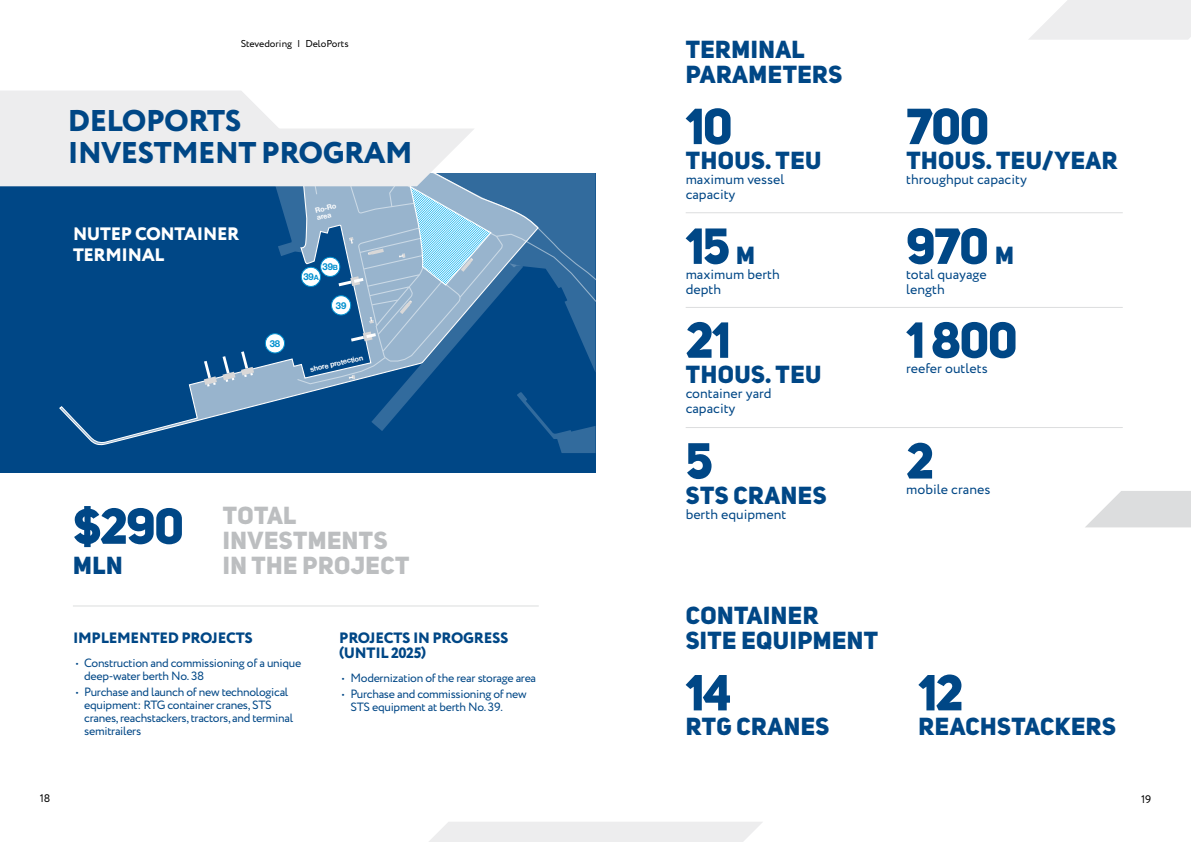
<style>
.page{position:relative;width:1191px;height:842px;background:#fff}
.page>*{position:absolute;margin:0;border:0;box-sizing:border-box;transform-origin:0 0}
.t1{font:50px "Uni Sans Heavy Caps";letter-spacing:-.03em;color:#004786}
.t2{font:800 30px/32px "Circe";letter-spacing:-.015em;color:#004786}
.t3{font:24.4px/24.9px "Uni Sans Heavy Caps";letter-spacing:.02em;color:#004786}
.t4{font:24.4px/24.9px "Uni Sans Heavy Caps";letter-spacing:.02em;color:#bcbec0}
.t5{font:800 18px/21.6px "Circe";letter-spacing:-.015em;color:#fff}
.t6{font:800 15px/15px "Circe";letter-spacing:-.015em;color:#004786}
.t7{font:14px/15px "Circe";color:#004786}
.t8{font:12px/13px "Circe";letter-spacing:-.025em;color:#004786}
.t9{font:11px "Circe";color:#000}
.t10{font:10px "Circe";color:#000}
.t11{font:700 9.6px "Helvetica Neue Cyr";letter-spacing:-.02em;color:#0090cf}
.t12{font:700 7.2px/7.6px "Helvetica Neue Cyr";color:#fff}
.s1{font-size:7.3px}
.s2{font-size:24.5px}
</style>
<div class="page">
<div style="left:0;top:173px;width:595px;height:300px;background:#004786"></div>
<svg style="left:0;top:91px;width:595px;height:362px"></svg>
<svg style="left:1029px;top:0;width:162px;height:40px"></svg>
<div style="left:429px;top:822px;width:333px;height:20px;background:#ededee"></div>
<svg style="left:1085px;top:491px;width:106px;height:36px"></svg>
<hr style="left:73px;top:606px;width:466px;height:1px;background:#dcddde">
<hr style="left:685px;top:212px;width:437px;height:1px;background:#dcddde">
<hr style="left:685px;top:427px;width:437px;height:1px;background:#dcddde">
<hr style="left:685px;top:307px;width:437px;height:1px;background:#dcddde">
<p class="t10" style="left:241px;top:37px;width:110px">Stevedoring | DeloPorts</p>
<h2 class="t2" style="left:68px;top:106px;width:346px">DELOPORTS<br>INVESTMENT PROGRAM</h2>
<h3 class="t5" style="left:73px;top:224px;width:168px">NUTEP CONTAINER<br>TERMINAL</h3>
<p class="t11" style="left:270px;top:338px;width:12px">38</p>
<p class="t12" style="left:314px;top:207px;width:23px;rotate:-13deg">Ro-Ro area</p>
<p class="t11" style="left:322px;top:261px;width:17px">39<span class="s1">B</span></p>
<p class="t11" style="left:336px;top:300px;width:12px">39</p>
<p class="t11" style="left:303px;top:271px;width:17px">39<span class="s1">А</span></p>
<p class="t12" style="left:309px;top:366px;width:56px;rotate:-13deg">shore protection</p>
<h1 class="t1" style="left:73px;top:494px;width:113px">$290</h1>
<h3 class="t3" style="left:73px;top:553px;width:51px">MLN</h3>
<h3 class="t4" style="left:223px;top:503px;width:188px">TOTAL<br>INVESTMENTS<br>IN THE PROJECT</h3>
<p class="t6" style="left:73px;top:631px;width:181px">IMPLEMENTED PROJECTS</p>
<p class="t8" style="left:84px;top:657px;width:218px;text-indent:-9px">• Construction and commissioning of a unique deep-water berth No. 38</p>
<p class="t8" style="left:84px;top:686px;width:210px;text-indent:-9px">• Purchase and launch of new technological equipment: RTG container cranes, STS cranes, reachstackers, tractors, and terminal semitrailers</p>
<p class="t6" style="left:339px;top:631px;width:171px">PROJECTS IN PROGRESS (UNTIL 2025)</p>
<p class="t8" style="left:342px;top:672px;width:196px">• Modernization of the rear storage area</p>
<p class="t8" style="left:350px;top:688px;width:178px;text-indent:-9px">• Purchase and commissioning of new<br>STS equipment at berth No. 39.</p>
<h3 class="t3" style="left:685px;top:37px;width:158px">TERMINAL<br>PARAMETERS</h3>
<h1 class="t1" style="left:685px;top:94px;width:48px">10</h1>
<h3 class="t3" style="left:686px;top:147px;width:137px">THOUS. TEU</h3>
<p class="t7" style="left:685px;top:172px;width:100px">maximum vessel capacity</p>
<h1 class="t1" style="left:685px;top:214px;width:71px">15 <span class="s2">M</span></h1>
<p class="t7" style="left:685px;top:267px;width:96px">maximum berth depth</p>
<h1 class="t1" style="left:685px;top:308px;width:46px">21</h1>
<h3 class="t3" style="left:686px;top:361px;width:137px">THOUS. TEU</h3>
<p class="t7" style="left:685px;top:386px;width:87px">container yard capacity</p>
<h1 class="t1" style="left:685px;top:429px;width:29px">5</h1>
<h3 class="t3" style="left:686px;top:482px;width:142px">STS CRANES</h3>
<p class="t7" style="left:685px;top:507px;width:102px">berth equipment</p>
<h1 class="t1" style="left:906px;top:94px;width:85px">700</h1>
<h3 class="t3" style="left:906px;top:147px;width:213px">THOUS. TEU/YEAR</h3>
<p class="t7" style="left:906px;top:172px;width:122px">throughput capacity</p>
<h1 class="t1" style="left:906px;top:214px;width:109px">970 <span class="s2">M</span></h1>
<p class="t7" style="left:906px;top:267px;width:82px">total quayage length</p>
<h1 class="t1" style="left:906px;top:308px;width:113px">1 800</h1>
<p class="t7" style="left:906px;top:361px;width:83px">reefer outlets</p>
<h1 class="t1" style="left:906px;top:429px;width:29px">2</h1>
<p class="t7" style="left:906px;top:482px;width:86px">mobile cranes</p>
<h3 class="t3" style="left:685px;top:603px;width:194px">СONTAINER<br>SITE EQUIPMENT</h3>
<h1 class="t1" style="left:685px;top:660px;width:47px">14</h1>
<h3 class="t3" style="left:686px;top:714px;width:145px">RTG CRANES</h3>
<h1 class="t1" style="left:918px;top:660px;width:46px">12</h1>
<h3 class="t3" style="left:918px;top:714px;width:199px">REACHSTACKERS</h3>
<p class="t9" style="left:40px;top:791px;width:12px">18</p>
<p class="t9" style="left:1141px;top:792px;width:12px">19</p>
</div>
